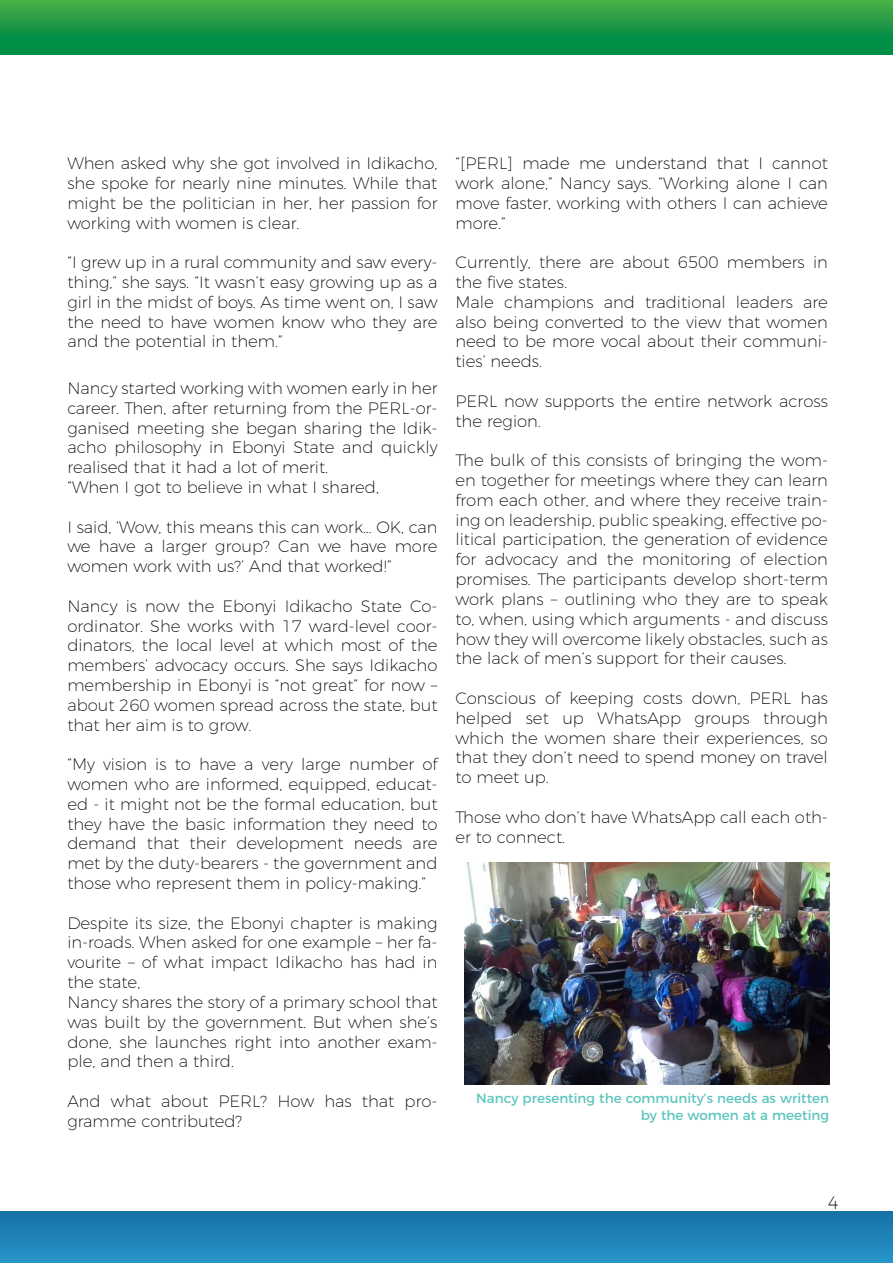
<style>
.page{position:relative;width:893px;height:1263px;background:#fff}
.page>*{position:absolute;margin:0;border:0;box-sizing:border-box;transform-origin:0 0}
.t1{font:200 18px "Montserrat";color:#000}
.t2{font:200 16.5px/19.8px "Montserrat";color:#000;text-align:justify}
.t3{font:13.5px/16.2px "Montserrat";color:#5ec5be;text-align:right}
</style>
<div class="page">
<div style="left:0;top:1211px;width:893px;height:52px;background:linear-gradient(to bottom,#1771a5,#2694c8)"></div>
<div style="left:0;top:0;width:893px;height:55px;background:linear-gradient(to bottom,#47aa48,#008746)"></div>
<img style="left:464px;top:862px;width:365px;height:223px">
<p class="t2" style="left:67px;top:152px;width:372px">When asked why she got involved in Idikacho, she spoke for nearly nine minutes. While that might be the politician in her, her passion for working with women is clear.</p>
<p class="t2" style="left:67px;top:251px;width:372px">“I grew up in a rural community and saw every&shy;thing,” she says. “It wasn’t easy growing up as a girl in the midst of boys. As time went on, I saw the need to have women know who they are and the potential in them.”</p>
<p class="t2" style="left:67px;top:377px;width:372px;text-align:left">Nancy started working with women early in her career. Then, after returning from the PERL-or&shy;ganised meeting she began sharing the Idik&shy;acho philosophy in Ebonyi State and quickly realised that it had a lot of merit.<br>“When I got to believe in what I shared,</p>
<p class="t2" style="left:67px;top:515px;width:372px">I said, ‘Wow, this means this can work… OK, can we have a larger group? Can we have more women work with us?’ And that worked!”</p>
<p class="t2" style="left:67px;top:595px;width:372px">Nancy is now the Ebonyi Idikacho State Co&shy;ordinator. She works with 17 ward-level coor&shy;dinators, the local level at which most of the members’ advocacy occurs. She says Idikacho membership in Ebonyi is “not great” for now – about 260 women spread across the state, but that her aim is to grow.</p>
<p class="t2" style="left:67px;top:753px;width:372px">“My vision is to have a very large number of women who are informed, equipped, educat&shy;ed - it might not be the formal education, but they have the basic information they need to demand that their development needs are met by the duty-bearers - the government and those who represent them in policy-making.”</p>
<p class="t2" style="left:67px;top:911px;width:372px;text-align:left">Despite its size, the Ebonyi chapter is making in-roads. When asked for one example – her fa&shy;vourite – of what impact Idikacho has had in the state,<br>Nancy shares the story of a primary school that was built by the government. But when she’s done, she launches right into another exam&shy;ple, and then a third.</p>
<p class="t2" style="left:67px;top:1090px;width:372px">And what about PERL? How has that pro&shy;gramme contributed?</p>
<p class="t2" style="left:455px;top:152px;width:374px">“[PERL] made me understand that I cannot work alone,” Nancy says. “Working alone I can move faster, working with others I can achieve more.”</p>
<p class="t2" style="left:455px;top:251px;width:374px;text-align:left">Currently, there are about 6500 members in the five states.<br>Male champions and traditional leaders are also being converted to the view that women need to be more vocal about their communi&shy;ties’ needs.</p>
<p class="t2" style="left:455px;top:390px;width:374px">PERL now supports the entire network across the region.</p>
<p class="t2" style="left:455px;top:449px;width:374px">The bulk of this consists of bringing the wom&shy;en together for meetings where they can learn from each other, and where they receive train&shy;ing on leadership, public speaking, effective po&shy;litical participation, the generation of evidence for advocacy and the monitoring of election promises. The participants develop short-term work plans – outlining who they are to speak to, when, using which arguments - and discuss how they will overcome likely obstacles, such as the lack of men’s support for their causes.</p>
<p class="t2" style="left:455px;top:687px;width:374px">Conscious of keeping costs down, PERL has helped set up WhatsApp groups through which the women share their experiences, so that they don’t need to spend money on travel to meet up.</p>
<p class="t2" style="left:455px;top:805px;width:374px">Those who don’t have WhatsApp call each oth&shy;er to connect.</p>
<p class="t3" style="left:476px;top:1089px;width:354px">Nancy presenting the community’s needs as written by the women at a meeting</p>
<p class="t1" style="left:828px;top:1189px;width:13px">4</p>
</div>
